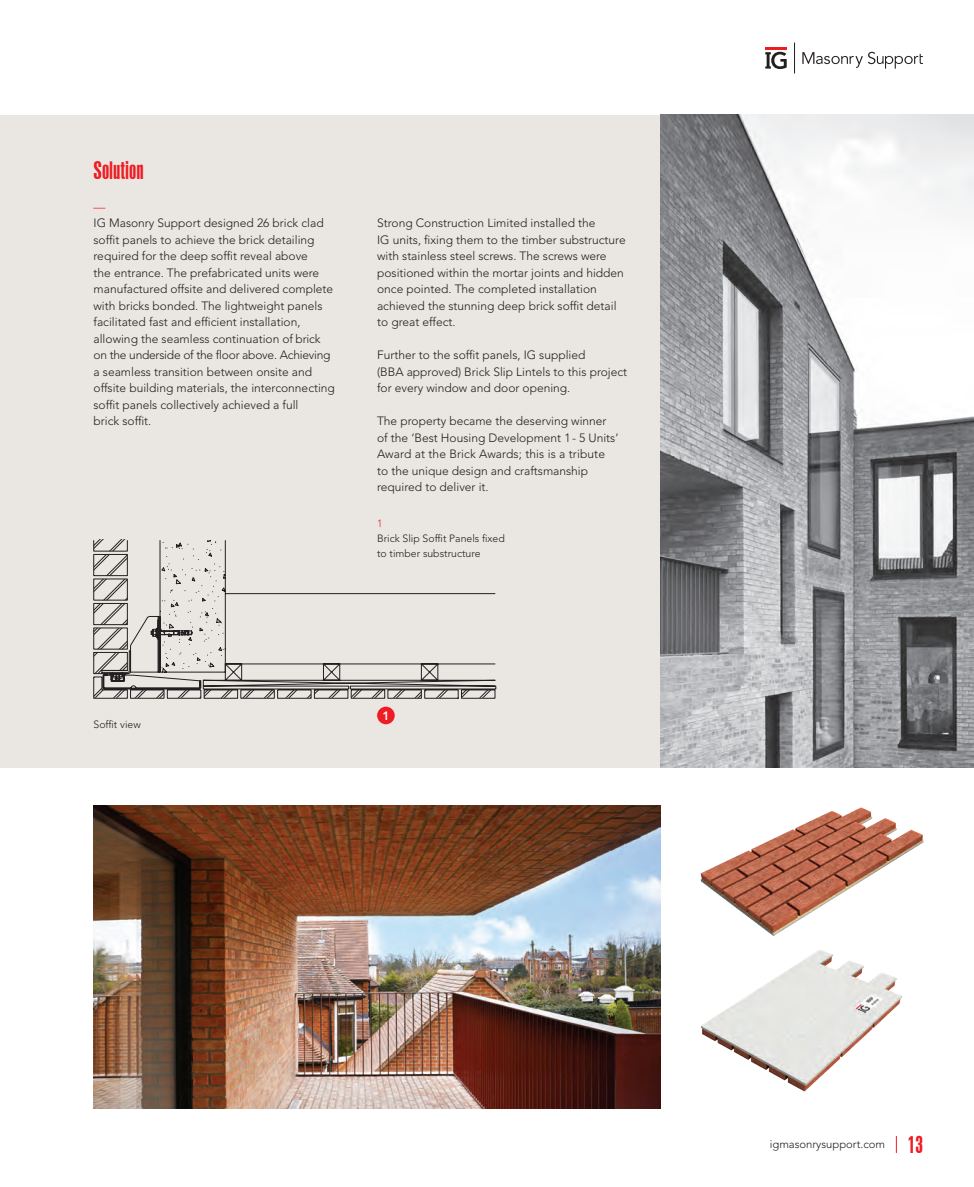
<style>
.page{position:relative;width:974px;height:1187px;background:#fff}
.page>*{position:absolute;margin:0;border:0;box-sizing:border-box;transform-origin:0 0}
.t1{font:22.5px "Swiss 924 BT Regular B";color:#ee1d23}
.t2{font:300 12px/16.5px "Avenir LT Std";color:#231f20}
.t3{font:300 12px "Avenir LT Std";color:#ee1d23}
.t4{font:800 12px "Avenir LT Std";color:#fff}
.t5{font:300 11.25px "Avenir LT Std";color:#231f20}
.t6{font:300 10.5px/15px "Avenir LT Std";color:#231f20}
.t7{font:300 10.5px "Avenir LT Std";color:#ee1d23}
</style>
<div class="page">
<div style="left:0;top:115px;width:974px;height:652px;background:#eae6e2"></div>
<img style="left:700px;top:807px;width:224px;height:129px">
<img style="left:700px;top:950px;width:202px;height:142px">
<img style="left:94px;top:805px;width:566px;height:303px">
<img style="left:660px;top:115px;width:314px;height:652px">
<hr style="left:765px;top:47px;width:21px;height:3px;background:#ee1d23">
<svg style="left:765px;top:52px;width:21px;height:17px"></svg>
<hr style="left:794px;top:43px;width:1px;height:30px;background:#231f20">
<svg style="left:802px;top:52px;width:121px;height:17px"></svg>
<svg style="left:94px;top:539px;width:401px;height:158px"></svg>
<div style="left:377px;top:706px;width:18px;height:18px;background:#ee1d23;border-radius:50%"></div>
<svg style="left:896px;top:1135px;width:1px;height:17px"></svg>
<h1 class="t1" style="left:94px;top:157px;width:52px">Solution</h1>
<p class="t3" style="left:94px;top:199px;width:13px">—</p>
<p class="t2" style="left:94px;top:215px;width:243px">IG Masonry Support designed 26 brick clad soffit panels to achieve the brick detailing required for the deep soffit reveal above<br>the entrance. The prefabricated units were manufactured offsite and delivered complete with bricks bonded. The lightweight panels facilitated fast and efficient installation, allowing the seamless continuation of brick on the underside of the floor above. Achieving a seamless transition between onsite and offsite building materials, the interconnecting soffit panels collectively achieved a full<br>brick soffit.</p>
<p class="t2" style="left:377px;top:215px;width:250px">Strong Construction Limited installed the<br>IG units, fixing them to the timber substructure with stainless steel screws. The screws were positioned within the mortar joints and hidden once pointed. The completed installation achieved the stunning deep brick soffit detail to great effect.</p>
<p class="t2" style="left:377px;top:347px;width:252px">Further to the soffit panels, IG supplied<br>(BBA approved) Brick Slip Lintels to this project for every window and door opening.</p>
<p class="t2" style="left:377px;top:413px;width:243px">The property became the deserving winner of the ‘Best Housing Development 1- 5 Units’ Award at the Brick Awards; this is a tribute to the unique design and craftsmanship required to deliver it.</p>
<p class="t7" style="left:377px;top:517px;width:7px">1</p>
<p class="t6" style="left:377px;top:531px;width:129px">Brick Slip Soffit Panels fixed to timber substructure</p>
<p class="t6" style="left:94px;top:716px;width:49px">Soffit view</p>
<p class="t4" style="left:382px;top:708px;width:9px">1</p>
<p class="t5" style="left:770px;top:1137px;width:117px">igmasonrysupport.com</p>
<h1 class="t1" style="left:907px;top:1130px;width:17px">13</h1>
</div>
